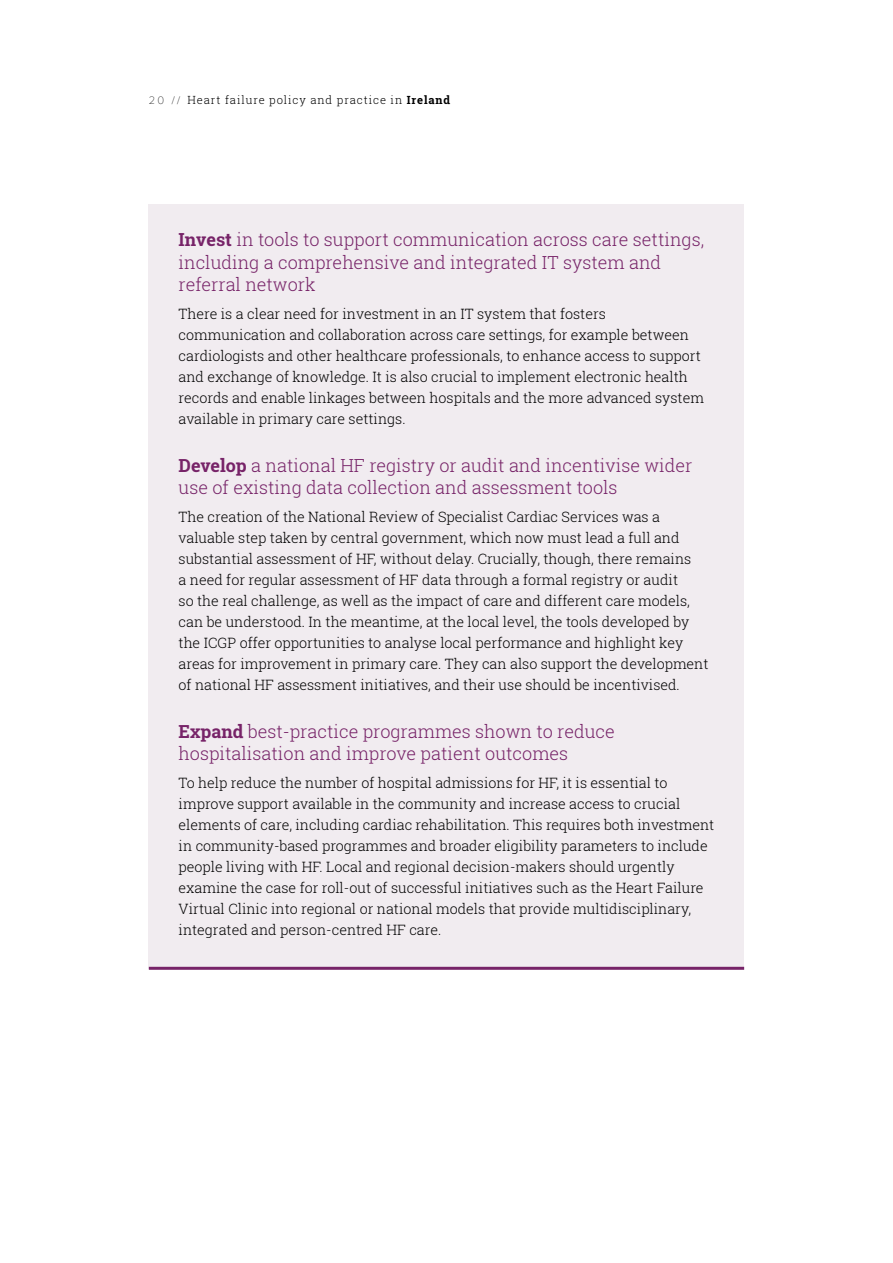
<style>
.page{position:relative;width:893px;height:1263px;background:#fff}
.page>*{position:absolute;margin:0;border:0;box-sizing:border-box;transform-origin:0 0}
.Action_title{font:300 18px/22.5px "Roboto Slab";color:#772368}
.Action_description{font:300 14.25px/21px "Roboto Slab";color:#000}
.t1{font:300 11.25px "Roboto Slab";letter-spacing:.08em;color:#000}
.s1{font-family:"Proxima Nova T";font-weight:100}
.s2{font-weight:700}
</style>
<div class="page">
<div style="left:149px;top:204px;width:595px;height:764px;background:#f1ecf0"></div>
<hr style="left:149px;top:967px;width:595px;height:3px;background:#772368">
<p class="t1" style="left:149px;top:92px;width:303px"><span class="s1">20 //</span> Heart failure policy and practice in <span class="s2">Ireland</span></p>
<p class="Action_title" style="left:179px;top:228px;width:527px"><span class="s2">Invest</span> in tools to support communication across care settings, including a comprehensive and integrated IT system and referral network</p>
<p class="Action_description" style="left:179px;top:303px;width:527px">There is a clear need for investment in an IT system that fosters communication and collaboration across care settings, for example between cardiologists and other healthcare professionals, to enhance access to support and exchange of knowledge. It is also crucial to implement electronic health records and enable linkages between hospitals and the more advanced system available in primary care settings.</p>
<p class="Action_title" style="left:179px;top:453px;width:515px"><span class="s2">Develop</span> a national HF registry or audit and incentivise wider use of existing data collection and assessment tools</p>
<p class="Action_description" style="left:179px;top:506px;width:531px">The creation of the National Review of Specialist Cardiac Services was a valuable step taken by central government, which now must lead a full and substantial assessment of HF, without delay. Crucially, though, there remains<br>a need for regular assessment of HF data through a formal registry or audit<br>so the real challenge, as well as the impact of care and different care models, can be understood. In the meantime, at the local level, the tools developed by the ICGP offer opportunities to analyse local performance and highlight key areas for improvement in primary care. They can also support the development of national HF assessment initiatives, and their use should be incentivised.</p>
<p class="Action_title" style="left:179px;top:719px;width:438px"><span class="s2">Expand</span> best-practice programmes shown to reduce hospitalisation and improve patient outcomes</p>
<p class="Action_description" style="left:179px;top:771px;width:537px">To help reduce the number of hospital admissions for HF, it is essential to improve support available in the community and increase access to crucial elements of care, including cardiac rehabilitation. This requires both investment in community-based programmes and broader eligibility parameters to include people living with HF. Local and regional decision-makers should urgently examine the case for roll-out of successful initiatives such as the Heart Failure Virtual Clinic into regional or national models that provide multidisciplinary, integrated and person-centred HF care.</p>
</div>
